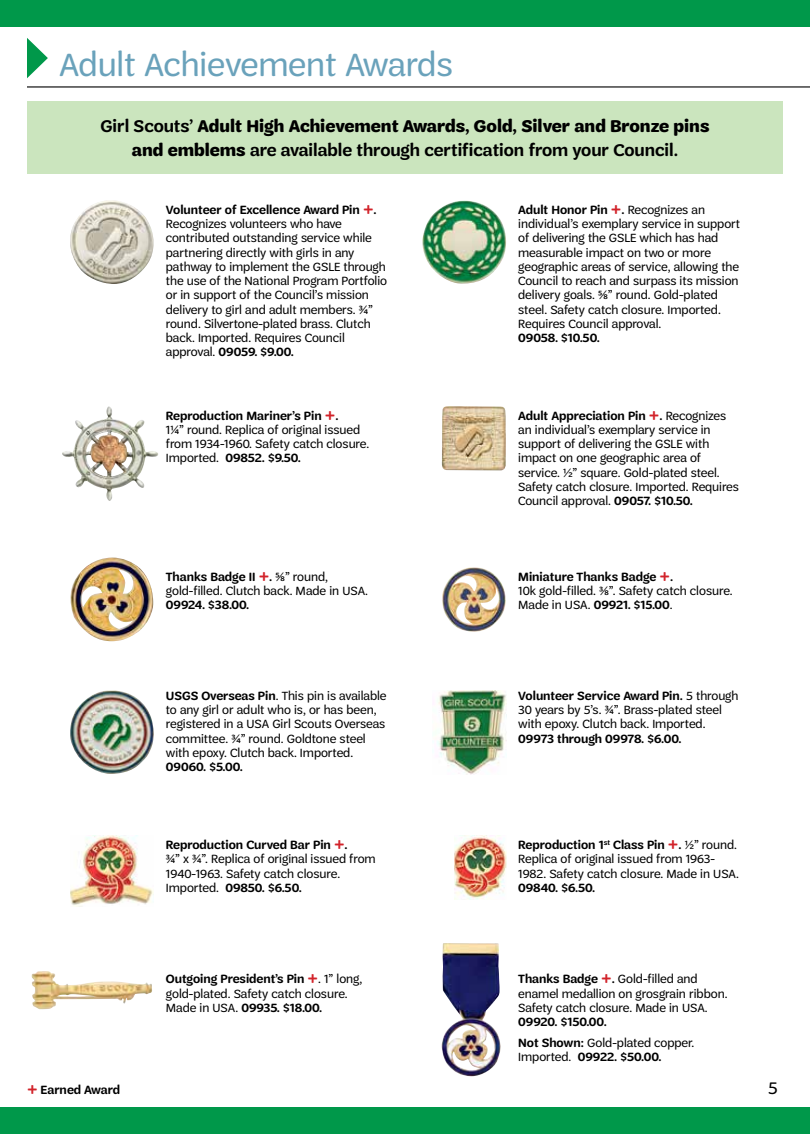
<style>
.page{position:relative;width:810px;height:1134px;background:#fff}
.page>*{position:absolute;margin:0;border:0;box-sizing:border-box;transform-origin:0 0}
.t1{font:34.5px "Trefoil Sans";color:#6aa2bb}
.t2{font:700 18px/24px "Trefoil Sans";color:#000;text-align:center}
.t3{font:18px "Trefoil Slab";color:#000}
.t4{font:12.75px/14.2px "Trefoil Sans";color:#000}
.t5{font:600 12.75px/21px "Trefoil Sans";color:#000}
.s1{font-weight:600}
.s2{font-weight:600;font-size:18px;color:#d2232a}
.s3{font-weight:400}
.s4{font-size:18px;color:#d2232a}
</style>
<div class="page">
<div style="left:0;top:0;width:810px;height:27px;background:#00984a"></div>
<div style="left:0;top:1107px;width:810px;height:27px;background:#00984a"></div>
<div style="left:27px;top:101px;width:756px;height:72px;background:#cbe5be"></div>
<hr style="left:27px;top:86px;width:783px;height:2px;background:#000">
<svg style="left:27px;top:38px;width:21px;height:40px"></svg>
<img style="left:70px;top:200px;width:84px;height:84px">
<img style="left:62px;top:406px;width:96px;height:95px">
<img style="left:70px;top:558px;width:83px;height:83px">
<img style="left:70px;top:690px;width:84px;height:84px">
<img style="left:70px;top:836px;width:84px;height:70px">
<img style="left:31px;top:971px;width:121px;height:38px">
<img style="left:442px;top:406px;width:64px;height:64px">
<img style="left:422px;top:201px;width:84px;height:83px">
<img style="left:442px;top:567px;width:64px;height:65px">
<img style="left:437px;top:690px;width:69px;height:84px">
<img style="left:454px;top:836px;width:52px;height:63px">
<img style="left:442px;top:943px;width:59px;height:133px">
<h1 class="t1" style="left:59px;top:45px;width:395px">Adult Achievement Awards</h1>
<h2 class="t2" style="left:100px;top:114px;width:611px"><span class="s1">Girl Scouts’</span> Adult High Achievement Awards, Gold, Silver and Bronze pins and emblems <span class="s1">are available through certification from your Council.</span></h2>
<p class="t4" style="left:166px;top:202px;width:223px"><span class="s1">Volunteer of Excellence Award Pin</span> <span class="s2">+</span><span class="s1">.<br></span>Recognizes volunteers who have contributed outstanding service while partnering directly with girls in any pathway to implement the GSLE through the use of the National Program Portfolio or in support of the Council’s mission delivery to girl and adult members. 3⁄4” round. Silvertone-plated brass. Clutch back. Imported. Requires Council approval. <span class="s1">09059. $9.00.</span></p>
<p class="t4" style="left:166px;top:408px;width:205px"><span class="s1">Reproduction Mariner’s Pin</span> <span class="s2">+</span><span class="s1">.<br></span>11⁄4” round. Replica of original issued from 1934-1960. Safety catch closure.<br>Imported. <span class="s1">09852. $9.50.</span></p>
<p class="t4" style="left:166px;top:569px;width:204px"><span class="s1">Thanks Badge II</span> <span class="s2">+</span><span class="s1">.</span> 5⁄8” round, gold-filled. Clutch back. Made in USA.</p>
<p class="t5" style="left:166px;top:595px;width:85px">09924. $38.00.</p>
<p class="t4" style="left:166px;top:689px;width:222px"><span class="s1">USGS Overseas Pin</span>. This pin is available to any girl or adult who is, or has been, registered in a USA Girl Scouts Overseas committee. 3⁄4” round. Goldtone steel with epoxy. Clutch back. Imported.</p>
<p class="t5" style="left:166px;top:756px;width:79px">09060. $5.00.</p>
<p class="t4" style="left:166px;top:838px;width:211px"><span class="s1">Reproduction Curved Bar Pin</span> <span class="s2">+</span><span class="s1">.<br></span>3⁄4” x 3⁄4”. Replica of original issued from 1940-1963. Safety catch closure.<br>Imported. <span class="s1">09850. $6.50.</span></p>
<p class="t4" style="left:166px;top:972px;width:198px"><span class="s1">Outgoing President’s Pin</span> <span class="s2">+</span>. 1” long, gold-plated. Safety catch closure.<br>Made in USA. <span class="s1">09935. $18.00.</span></p>
<p class="t4" style="left:518px;top:202px;width:223px"><span class="s1">Adult Honor Pin</span> <span class="s2">+</span><span class="s1">.</span> Recognizes an individual’s exemplary service in support of delivering the GSLE which has had measurable impact on two or more geographic areas of service, allowing the Council to reach and surpass its mission delivery goals. 5⁄8” round. Gold-plated steel. Safety catch closure. Imported.<br>Requires Council approval.</p>
<p class="t5" style="left:518px;top:327px;width:83px">09058. $10.50.</p>
<p class="t4" style="left:518px;top:408px;width:222px"><span class="s1">Adult Appreciation Pin</span> <span class="s2">+</span><span class="s1">.</span> Recognizes an individual’s exemplary service in support of delivering the GSLE with impact on one geographic area of service. 1⁄2” square. Gold-plated steel.<br>Safety catch closure. Imported. Requires Council approval. <span class="s1">09057. $10.50.</span></p>
<p class="t4" style="left:518px;top:569px;width:216px"><span class="s1">Miniature Thanks Badge</span> <span class="s2">+</span><span class="s1">.<br></span>10k gold-filled. 3⁄8”. Safety catch closure.<br>Made in USA. <span class="s1">09921. $15.00</span>.</p>
<p class="t4" style="left:518px;top:689px;width:222px"><span class="s1">Volunteer Service Award Pin.</span> 5 through<br>30 years by 5’s. 3⁄4”. Brass-plated steel with epoxy. Clutch back. Imported.</p>
<p class="t5" style="left:518px;top:728px;width:165px">09973 through 09978. $6.00.</p>
<p class="t4" style="left:518px;top:838px;width:222px"><span class="s1">Reproduction 1</span><sup>st</sup> <span class="s1">Class Pin</span> <span class="s2">+</span><span class="s1">.</span> 1⁄2” round.<br>Replica of original issued from 1963-<br>1982. Safety catch closure. Made in USA.</p>
<p class="t5" style="left:518px;top:877px;width:79px">09840. $6.50.</p>
<p class="t4" style="left:518px;top:972px;width:211px"><span class="s1">Thanks Badge</span> <span class="s2">+</span><span class="s1">.</span> Gold-filled and enamel medallion on grosgrain ribbon.<br>Safety catch closure. Made in USA.</p>
<p class="t5" style="left:518px;top:1012px;width:178px">09920. $150.00.<br>Not Shown: <span class="s3">Gold-plated copper.</span></p>
<p class="t5" style="left:518px;top:1047px;width:145px"><span class="s3">Imported.</span> 09922. $50.00.</p>
<p class="t5" style="left:27px;top:1079px;width:94px"><span class="s4">+</span> Earned Award</p>
<h2 class="t3" style="left:768px;top:1078px;width:11px">5</h2>
</div>
